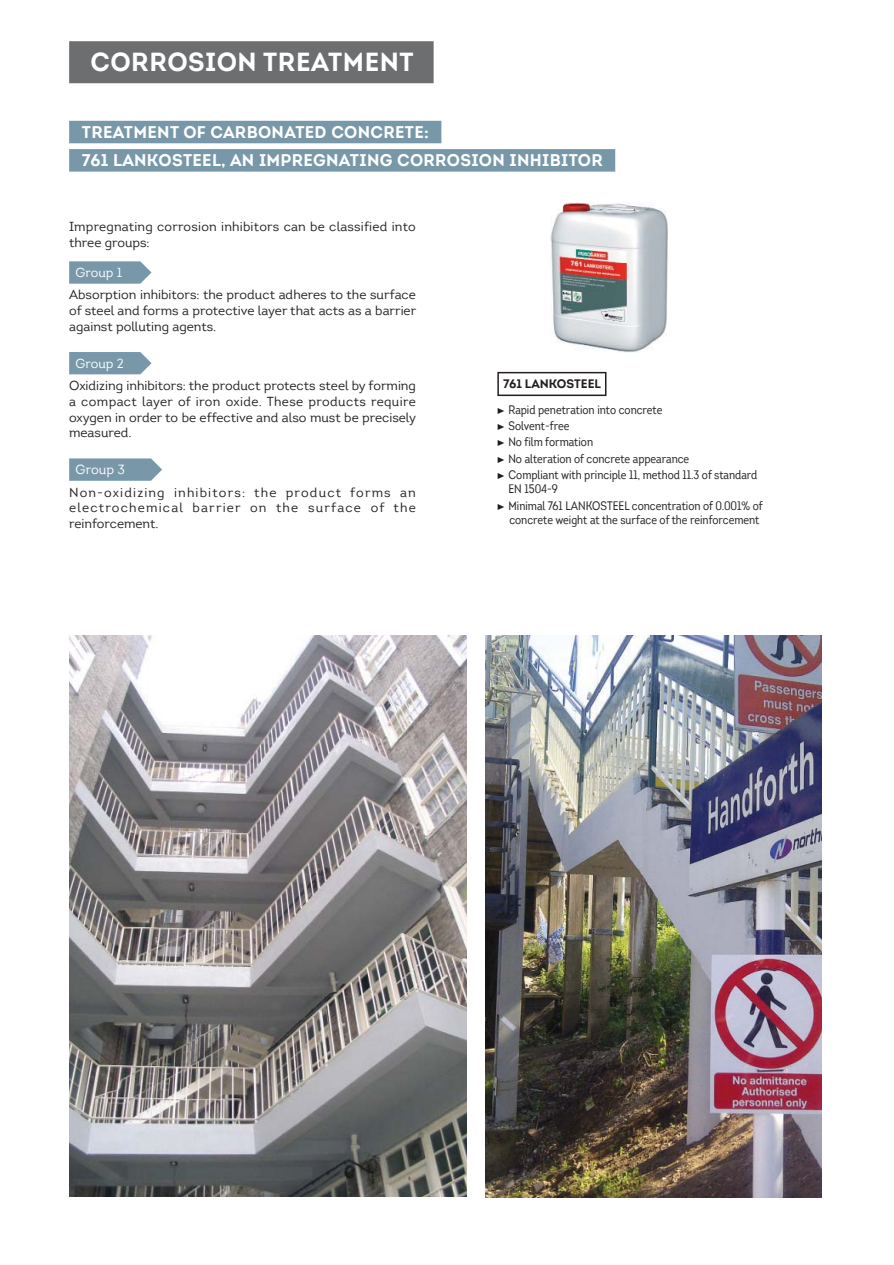
<style>
.page{position:relative;width:894px;height:1265px;background:#fff}
.page>*{position:absolute;margin:0;border:0;box-sizing:border-box;transform-origin:0 0}
.t1{font:700 25.5px "Intro";letter-spacing:.02em;color:#fff}
.t2{font:700 16.5px/28.3px "Intro";letter-spacing:.02em;color:#fff}
.t3{font:12.9px "Intro";color:#fff}
.t4{font:12.75px/15.8px "Intro";color:#231f20;text-align:justify}
.t5{font:12.75px "Intro";color:#fff}
.t6{font:12px/16.4px "Intro Cond";color:#231f20}
.t7{font:700 12px "Intro";color:#231f20}
.s1{font-family:"Fleches Left Right"}
</style>
<div class="page">
<svg style="left:69px;top:261px;width:82px;height:23px;background:#84a1b0"></svg>
<svg style="left:69px;top:352px;width:82px;height:22px;background:#809eae"></svg>
<svg style="left:69px;top:458px;width:93px;height:23px;background:#83a0b0"></svg>
<img style="left:550px;top:203px;width:118px;height:150px">
<div style="left:69px;top:121px;width:372px;height:22px;background:#7898a9"></div>
<div style="left:69px;top:149px;width:546px;height:23px;background:#7898a9"></div>
<img style="left:485px;top:635px;width:336px;height:562px">
<img style="left:69px;top:635px;width:397px;height:561px">
<div style="left:69px;top:41px;width:364px;height:42px;background:#6d6e70"></div>
<div style="left:497px;top:372px;width:109px;height:24px;border:2px solid #231f20"></div>
<h1 class="t1" style="left:90px;top:52px;width:324px">CORROSION TREATMENT</h1>
<p class="t2" style="left:82px;top:119px;width:522px">TREATMENT OF CARBONATED CONCRETE:<br>761 LANKOSTEEL, AN IMPREGNATING CORROSION INHIBITOR</p>
<p class="t4" style="left:69px;top:220px;width:348px">Impregnating corrosion inhibitors can be classified into three groups:</p>
<p class="t5" style="left:75px;top:268px;width:48px">Group 1</p>
<p class="t4" style="left:69px;top:288px;width:348px">Absorption inhibitors: the product adheres to the surface of steel and forms a protective layer that acts as a barrier against polluting agents.</p>
<p class="t5" style="left:75px;top:358px;width:50px">Group 2</p>
<p class="t4" style="left:69px;top:379px;width:348px">Oxidizing inhibitors: the product protects steel by forming a compact layer of iron oxide. These products require oxygen in order to be effective and also must be precisely measured.</p>
<p class="t3" style="left:76px;top:464px;width:51px">Group 3</p>
<p class="t4" style="left:69px;top:485px;width:348px">Non-oxidizing inhibitors: the product forms an electrochemical barrier on the surface of the reinforcement.</p>
<p class="t7" style="left:503px;top:379px;width:99px">761 LANKOSTEEL</p>
<p class="t6" style="left:497px;top:402px;width:261px"><span class="s1">!</span> Rapid penetration into concrete<br><span class="s1">!</span> Solvent-free<br><span class="s1">!</span> No film formation<br><span class="s1">!</span> No alteration of concrete appearance<br><span class="s1">!</span> Compliant with principle 11, method 11.3 of standard</p>
<p class="t6" style="left:497px;top:482px;width:267px;text-indent:11px">EN 1504-9<br><span class="s1">!</span> Minimal 761 LANKOSTEEL concentration of 0.001% of</p>
<p class="t6" style="left:509px;top:513px;width:251px">concrete weight at the surface of the reinforcement</p>
</div>
